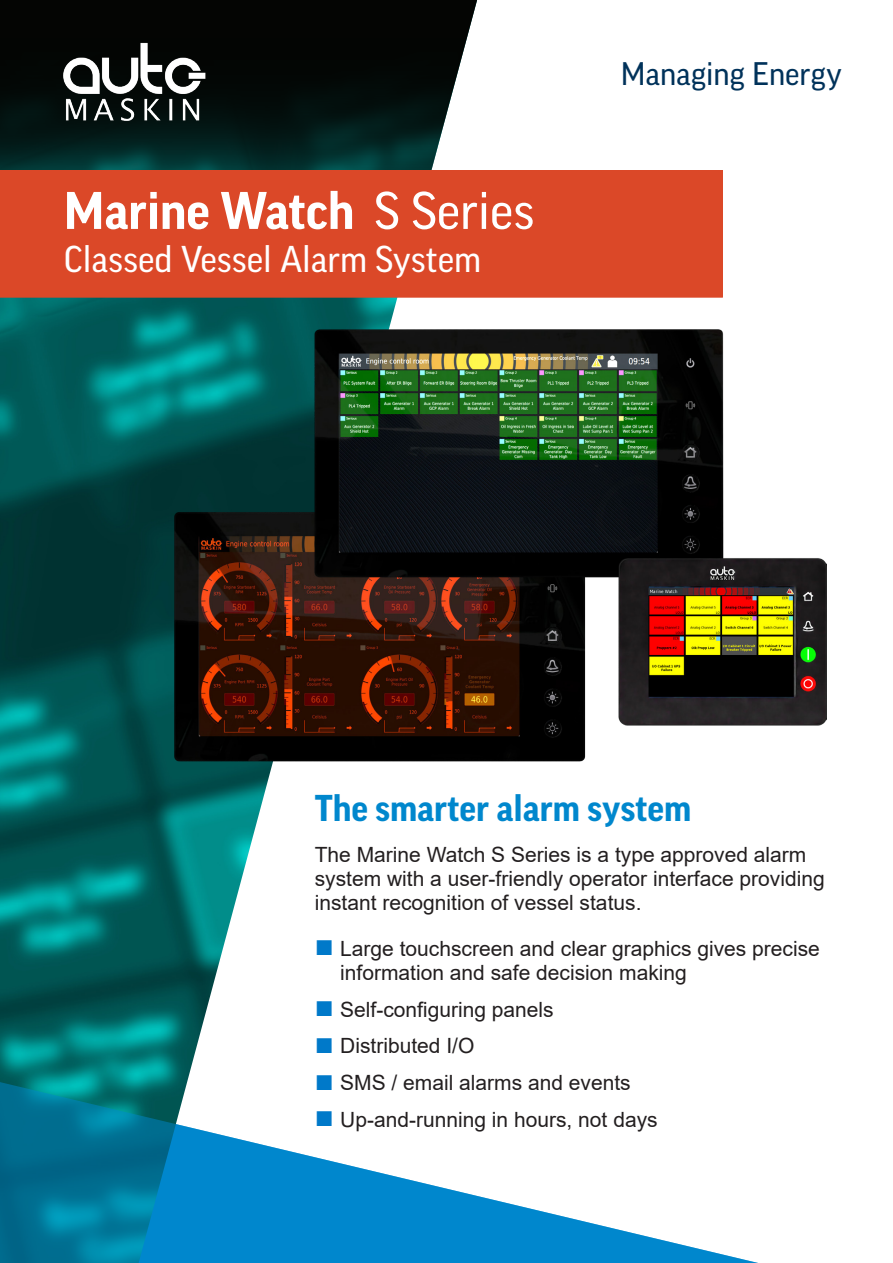
<style>
.page{position:relative;width:893px;height:1263px;background:#fff}
.page>*{position:absolute;margin:0;border:0;box-sizing:border-box;transform-origin:0 0}
.t1{font:700 51px "Good OT";color:#fff}
.t2{font:36px "Good OT";color:#fff}
.Front_Title_Logo_Blue{font:700 36px "Good OT";color:#0087cd}
.t3{font:31.5px "Good OT";color:#00325a}
.Paragraph_Benefits{font:21px/24px "Arial";color:#231f20}
.s1{font-weight:400}
</style>
<div class="page">
<img style="left:0;top:298px;width:398px;height:781px">
<svg style="left:0;top:1079px;width:758px;height:184px"></svg>
<svg style="left:0;top:0;width:477px;height:170px;background:#13211f"></svg>
<img style="left:43px;top:28px;width:178px;height:119px">
<div style="left:0;top:170px;width:723px;height:128px;background:#db4828"></div>
<img style="left:173px;top:328px;width:653px;height:435px">
<svg style="left:317px;top:940px;width:15px;height:15px"></svg>
<svg style="left:317px;top:1001px;width:15px;height:15px"></svg>
<svg style="left:317px;top:1038px;width:15px;height:15px"></svg>
<svg style="left:317px;top:1075px;width:15px;height:15px"></svg>
<svg style="left:317px;top:1111px;width:15px;height:15px"></svg>
<p class="t1" style="left:64px;top:183px;width:472px">Marine Watch <span class="s1">S Series</span></p>
<p class="t2" style="left:64px;top:240px;width:419px">Classed Vessel Alarm System</p>
<p class="t3" style="left:621px;top:57px;width:223px">Managing Energy</p>
<p class="Front_Title_Logo_Blue" style="left:315px;top:789px;width:378px">The smarter alarm system</p>
<p class="Paragraph_Benefits" style="left:315px;top:843px;width:512px">The Marine Watch S Series is a type approved alarm system with a user-friendly operator interface providing instant recognition of vessel status.</p>
<p class="Paragraph_Benefits" style="left:340px;top:936px;width:481px">Large touchscreen and clear graphics gives precise information and safe decision making</p>
<p class="Paragraph_Benefits" style="left:340px;top:997px;width:215px">Self-configuring panels</p>
<p class="Paragraph_Benefits" style="left:340px;top:1034px;width:136px">Distributed I/O</p>
<p class="Paragraph_Benefits" style="left:340px;top:1071px;width:292px">SMS / email alarms and events</p>
<p class="Paragraph_Benefits" style="left:340px;top:1107px;width:319px">Up-and-running in hours, not days</p>
</div>
